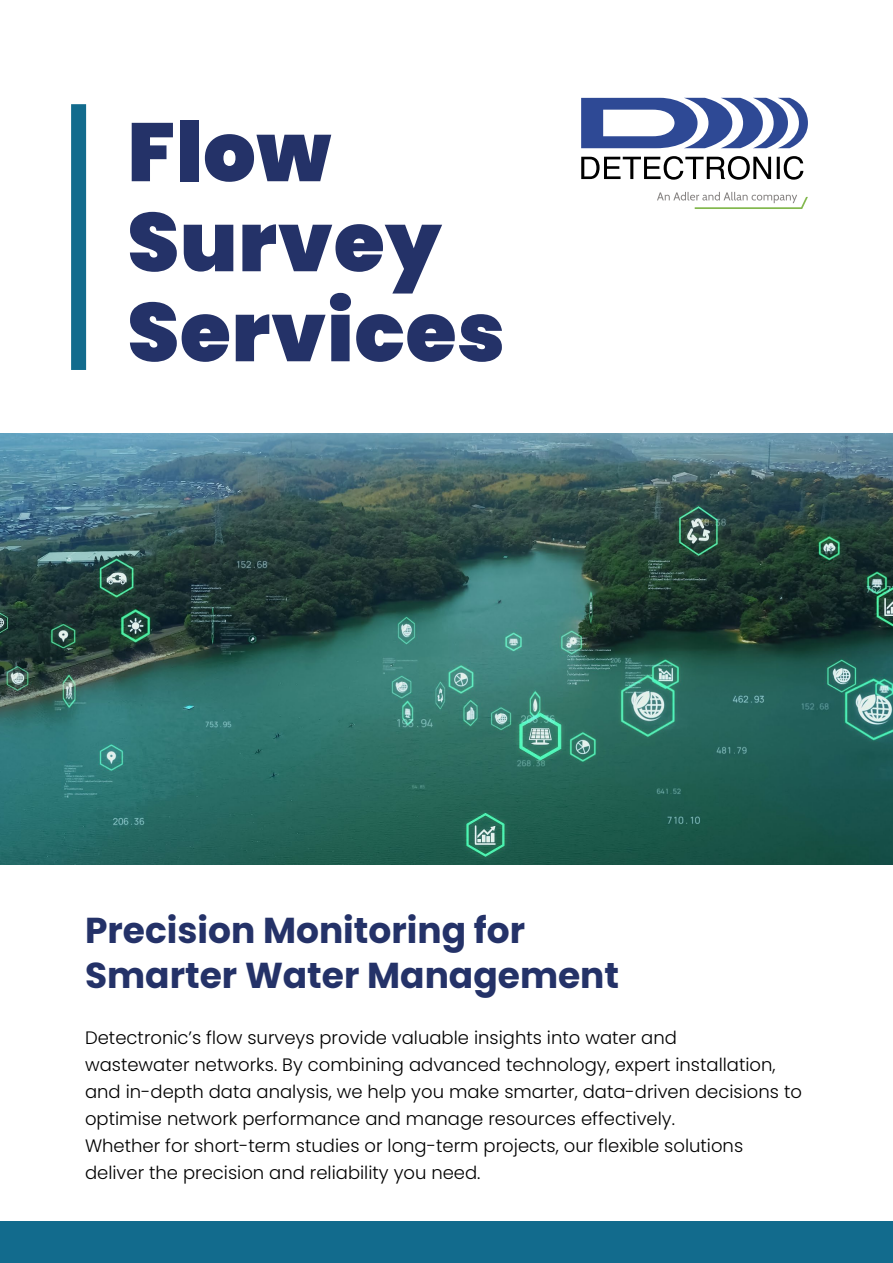
<style>
.page{position:relative;width:893px;height:1263px;background:#fff}
.page>*{position:absolute;margin:0;border:0;box-sizing:border-box;transform-origin:0 0}
.t1{font:900 82.5px/90px "Poppins";letter-spacing:.01em;color:#243268}
.t2{font:700 36px/45px "Poppins";color:#243268}
.t3{font:300 18px/27px "Poppins";color:#000}
</style>
<div class="page">
<svg style="left:581px;top:98px;width:227px;height:50px"></svg>
<svg style="left:581px;top:156px;width:222px;height:24px"></svg>
<svg style="left:657px;top:192px;width:151px;height:17px"></svg>
<img style="left:0;top:434px;width:893px;height:430px">
<div style="left:0;top:1221px;width:893px;height:42px;background:#126b8d"></div>
<div style="left:71px;top:104px;width:15px;height:266px;background:#126b8d"></div>
<h1 class="t1" style="left:128px;top:108px;width:379px">Flow<br>Survey<br>Services</h1>
<h2 class="t2" style="left:85px;top:907px;width:536px">Precision Monitoring for<br>Smarter Water Management</h2>
<p class="t3" style="left:85px;top:1024px;width:718px">Detectronic’s flow surveys provide valuable insights into water and<br>wastewater networks. By combining advanced technology, expert installation, and in-depth data analysis, we help you make smarter, data-driven decisions to optimise network performance and manage resources effectively.<br>Whether for short-term studies or long-term projects, our flexible solutions deliver the precision and reliability you need.</p>
</div>
